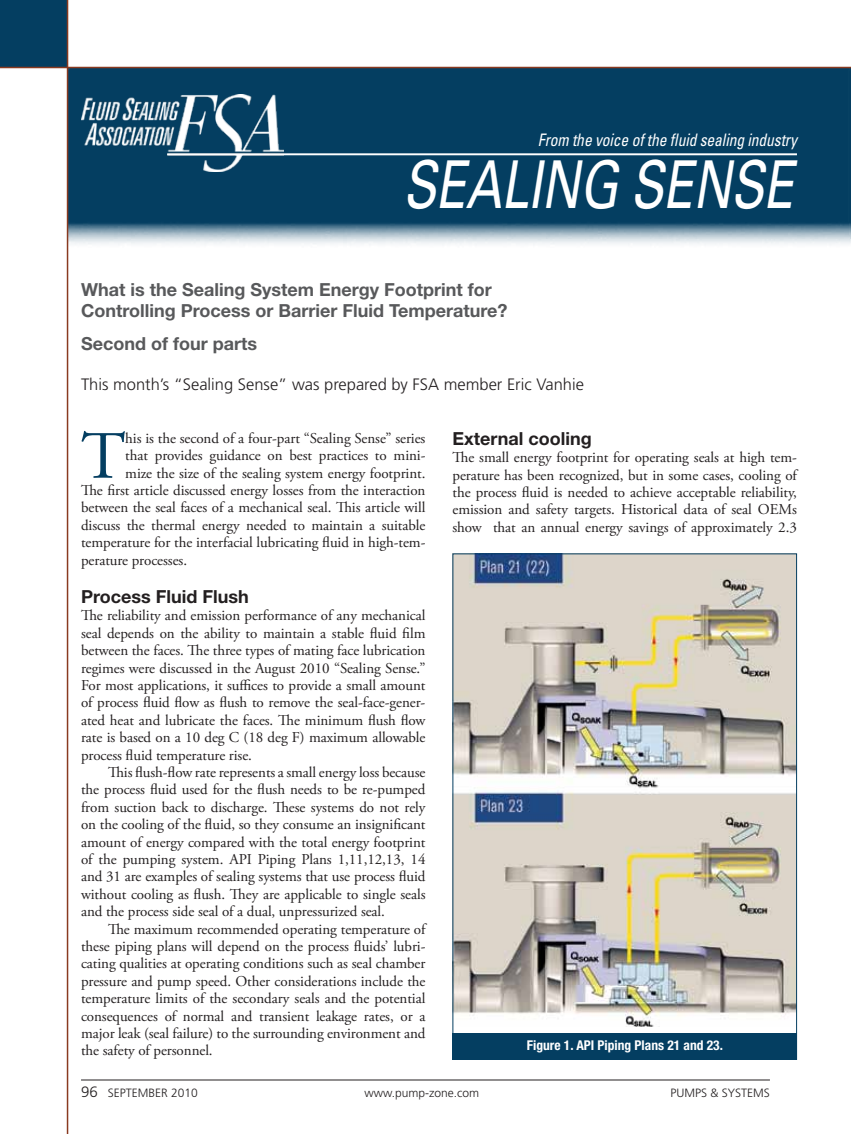
<style>
.page{position:relative;width:851px;height:1134px;background:#fff}
.page>*{position:absolute;margin:0;border:0;box-sizing:border-box;transform-origin:0 0}
.t1{font:67.5px "Adobe Garamond Pro";color:#043e61}
.t2{font:italic 66px "Univers LT Std";letter-spacing:-.01em;color:#fff;scale:.75 1}
.t3{font:700 18px/21px "Helvetica Neue LT Std";color:#58595b}
.t4{font:700 18px "Helvetica Neue LT Std";color:#231f20}
.t5{font:italic condensed 17.25px "Univers LT Std";letter-spacing:-.005em;color:#fff;scale:.9 1}
.t6{font:300 16.5px "Frutiger LT Std";color:#231f20}
.t7{font:15px/17.4px "Adobe Garamond Pro";letter-spacing:-.005em;color:#231f20;text-align:justify}
.t8{font:700 condensed 13.5px "Helvetica Neue LT Std";color:#fff}
.t9{font:300 12px "Frutiger LT Std";color:#231f20}
.s1{font-size:15px}
</style>
<div class="page">
<svg style="left:68px;top:68px;width:782px;height:182px;background:#215473"></svg>
<hr style="left:81px;top:1080px;width:688px;height:1px;background:#231f20">
<div style="left:0;top:0;width:68px;height:68px;background:#043e61"></div>
<hr style="left:0;top:67px;width:850px;height:1px;background:#893a20">
<hr style="left:67px;top:0;width:1px;height:1134px;background:#893a20">
<img style="left:81px;top:94px;width:202px;height:77px">
<hr style="left:167px;top:153px;width:629px;height:2px;background:#fff">
<img style="left:454px;top:556px;width:340px;height:471px">
<div style="left:452px;top:1033px;width:344px;height:27px;background:#043e61"></div>
<p class="t5" style="left:538px;top:129px;width:289px">From the voice of the fluid sealing industry</p>
<h2 class="t2" style="left:403px;top:146px;width:522px">SEALING SENSE</h2>
<p class="t3" style="left:81px;top:279px;width:428px">What is the Sealing System Energy Footprint for<br>Controlling Process or Barrier Fluid Temperature?</p>
<p class="t3" style="left:81px;top:332px;width:178px">Second of four parts</p>
<p class="t6" style="left:81px;top:375px;width:504px">This month’s “Sealing Sense” was prepared by FSA member Eric Vanhie</p>
<h1 class="t1" style="left:81px;top:416px;width:46px">T</h1>
<p class="t7" style="left:125px;top:430px;width:301px">his is the second of a four-part “Sealing Sense” series</p>
<p class="t7" style="left:125px;top:447px;width:302px">that provides guidance on best practices to mini-</p>
<p class="t7" style="left:125px;top:465px;width:302px">mize the size of the sealing system energy footprint.</p>
<p class="t7" style="left:81px;top:482px;width:346px">The first article discussed energy losses from the interaction</p>
<p class="t7" style="left:81px;top:500px;width:346px">between the seal faces of a mechanical seal. This article will</p>
<p class="t7" style="left:81px;top:517px;width:346px">discuss the thermal energy needed to maintain a suitable</p>
<p class="t7" style="left:81px;top:534px;width:346px">temperature for the interfacial lubricating fluid in high-tem-</p>
<p class="t7" style="left:81px;top:552px;width:107px">perature processes.</p>
<p class="t4" style="left:81px;top:586px;width:169px">Process Fluid Flush</p>
<p class="t7" style="left:81px;top:608px;width:346px">The reliability and emission performance of any mechanical seal depends on the ability to maintain a stable fluid film between the faces. The three types of mating face lubrication regimes were discussed in the August 2010 “Sealing Sense.” For most applications, it suffices to provide a small amount of process fluid flow as flush to remove the seal-face-gener&shy;ated heat and lubricate the faces. The minimum flush flow rate is based on a 10 deg C (18 deg F) maximum allowable process fluid temperature rise.</p>
<p class="t7" style="left:81px;top:764px;width:346px;text-indent:27px">This flush-flow rate represents a small energy loss because the process fluid used for the flush needs to be re-pumped from suction back to discharge. These systems do not rely on the cooling of the fluid, so they consume an insignificant amount of energy compared with the total energy footprint of the pumping system. API Piping Plans 1,11,12,13, 14 and 31 are examples of sealing systems that use process fluid without cooling as flush. They are applicable to single seals and the process side seal of a dual, unpressurized seal.</p>
<p class="t7" style="left:81px;top:921px;width:346px;text-indent:27px">The maximum recommended operating temperature of these piping plans will depend on the process fluids’ lubri&shy;cating qualities at operating conditions such as seal chamber pressure and pump speed. Other considerations include the temperature limits of the secondary seals and the potential consequences of normal and transient leakage rates, or a major leak (seal failure) to the surrounding environment and the safety of personnel.</p>
<p class="t4" style="left:452px;top:427px;width:141px">External cooling</p>
<p class="t7" style="left:452px;top:449px;width:346px">The small energy footprint for operating seals at high tem&shy;perature has been recognized, but in some cases, cooling of the process fluid is needed to achieve acceptable reliability, emission and safety targets. Historical data of seal OEMs show that an annual energy savings of approximately 2.3</p>
<p class="t8" style="left:527px;top:1037px;width:198px">Figure 1. API Piping Plans 21 and 23.</p>
<p class="t9" style="left:81px;top:1086px;width:118px"><span class="s1">96</span> September 2010</p>
<p class="t9" style="left:364px;top:1086px;width:116px">www.pump-zone.com</p>
<p class="t9" style="left:670px;top:1086px;width:100px">Pumps &amp; Systems</p>
</div>
